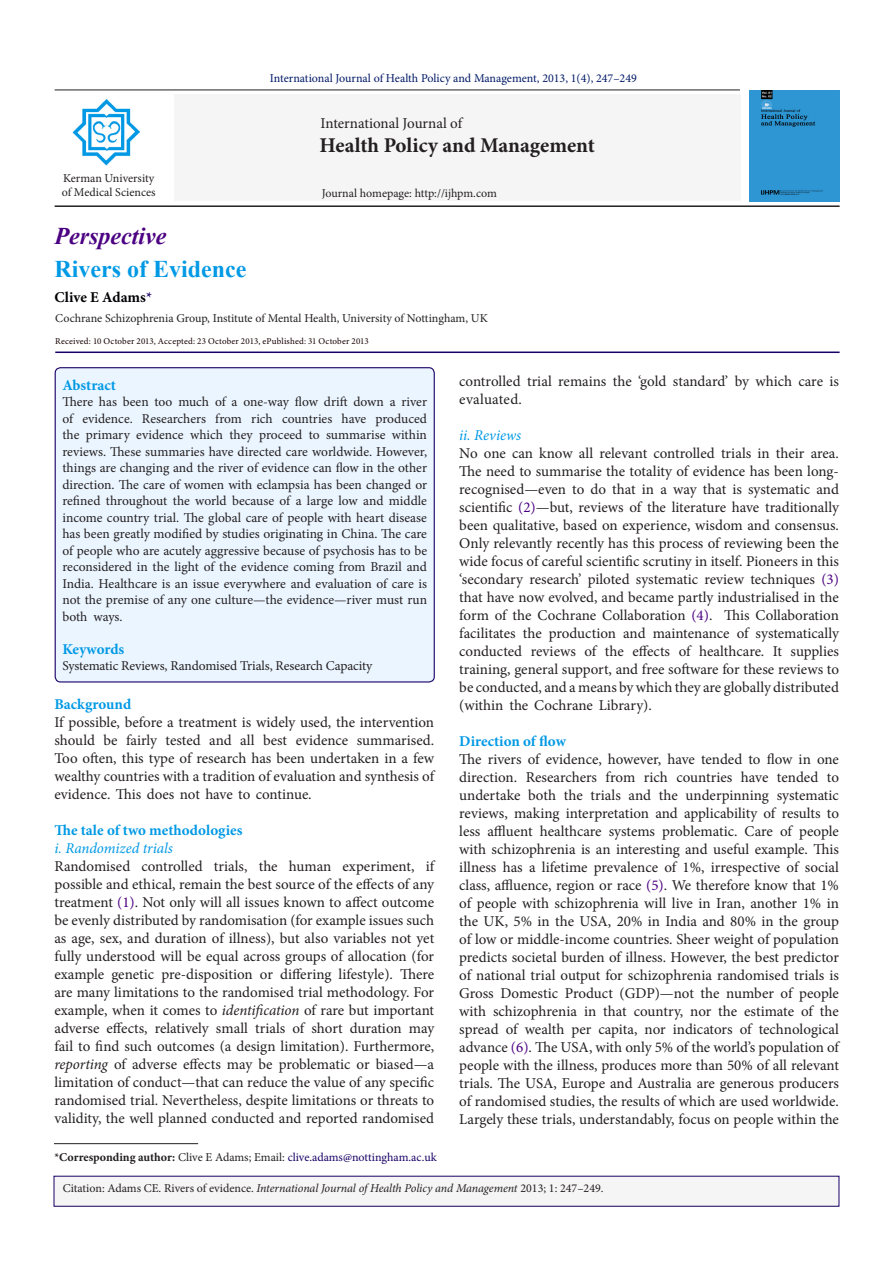
<style>
.page{position:relative;width:893px;height:1263px;background:#fff}
.page>*{position:absolute;margin:0;border:0;box-sizing:border-box;transform-origin:0 0}
.t1{font:700 24px "Times New Roman";color:#0099e5}
.t2{font:italic 700 24px "Times New Roman";color:#4b0082}
.t3{font:700 21px "Minion Pro";color:#231f20}
.t4{font:15px/18px "Minion Pro";color:#231f20;text-align:justify}
.t5{font:700 15px "Minion Pro";color:#0099e5}
.t6{font:italic 15px "Minion Pro";letter-spacing:-.005em;color:#0099e5}
.t7{font:700 15px "Minion Pro";color:#000004}
.t8{font:13.5px/16.5px "Minion Pro";letter-spacing:-.005em;color:#231f20;text-align:justify}
.t9{font:12px "Minion Pro";color:#231f20}
.t10{font:12px "Minion Pro";letter-spacing:-.005em;color:#190066}
.t11{font:12px "Minion Pro";letter-spacing:-.005em;color:#001966}
.t12{font:9px "Minion Pro";letter-spacing:.02em;color:#170000}
.s1{color:#190066}
.s2{color:#4b0082}
.s3{font-style:italic}
.s4{font-weight:700;color:#231f20}
.s5{color:#231f20}
</style>
<div class="page">
<hr style="left:54px;top:1143px;width:144px;height:1px;background:#231f20">
<div style="left:54px;top:1176px;width:785px;height:30px;background:#f5f5f5"></div>
<hr style="left:55px;top:351px;width:785px;height:2px;background:#190066">
<div style="left:55px;top:368px;width:379px;height:314px;background:#ebf5ff;border-radius:5px"></div>
<div style="left:55px;top:367px;width:380px;height:315px;border:1px solid #190066;border-radius:5px"></div>
<hr style="left:55px;top:90px;width:685px;height:1px;background:#231f20">
<hr style="left:55px;top:205px;width:785px;height:2px;background:#231f20">
<div style="left:174px;top:94px;width:566px;height:107px;background:#f5f5f5"></div>
<img style="left:750px;top:90px;width:90px;height:111px">
<img style="left:72px;top:99px;width:68px;height:67px">
<p class="t9" style="left:63px;top:170px;width:93px">Kerman University</p>
<p class="t9" style="left:62px;top:184px;width:95px">of Medical Sciences</p>
<p class="t2" style="left:55px;top:219px;width:113px">Perspective</p>
<p class="t1" style="left:54px;top:252px;width:193px">Rivers of Evidence</p>
<p class="t11" style="left:270px;top:70px;width:368px">International Journal of Health Policy and Management, 2013, 1(4), 247–249</p>
<p class="t4" style="left:321px;top:114px;width:143px">International Journal of</p>
<p class="t3" style="left:320px;top:131px;width:277px">Health Policy and Management</p>
<p class="t9" style="left:322px;top:185px;width:177px">Journal homepage: http://ijhpm.com</p>
<p class="t7" style="left:55px;top:286px;width:99px">Clive E Adams<span class="s1">*</span></p>
<p class="t9" style="left:55px;top:310px;width:434px">Cochrane Schizophrenia Group, Institute of Mental Health, University of Nottingham, UK</p>
<p class="t12" style="left:55px;top:335px;width:315px">Received: 10 October 2013, Accepted: 23 October 2013, ePublished: 31 October 2013</p>
<p class="t5" style="left:62px;top:374px;width:55px">Abstract</p>
<p class="t8" style="left:62px;top:394px;width:366px">There has been too much of a one-way flow drift down a river of evidence. Researchers from rich countries have produced the primary evidence which they proceed to summarise within reviews. These summaries have directed care worldwide. However, things are changing and the river of evidence can flow in the other direction. The care of women with eclampsia has been changed or refined throughout the world because of a large low and middle income country trial. The global care of people with heart disease has been greatly modified by studies originating in China. The care of people who are acutely aggressive because of psychosis has to be reconsidered in the light of the evidence coming from Brazil and India. Healthcare is an issue everywhere and evaluation of care is not the premise of any one culture—the evidence—river must run both ways.</p>
<p class="t5" style="left:62px;top:638px;width:63px">Keywords</p>
<p class="t8" style="left:62px;top:658px;width:311px">Systematic Reviews, Randomised Trials, Research Capacity</p>
<p class="t4" style="left:459px;top:372px;width:381px">controlled trial remains the ‘gold standard’ by which care is evaluated.</p>
<p class="t6" style="left:459px;top:424px;width:64px">ii. Reviews</p>
<p class="t4" style="left:459px;top:444px;width:381px">No one can know all relevant controlled trials in their area.<br>The need to summarise the totality of evidence has been long&shy;recognised—even to do that in a way that is systematic and scientific <span class="s2">(2)</span>—but, reviews of the literature have traditionally been qualitative, based on experience, wisdom and consensus.<br>Only relevantly recently has this process of reviewing been the wide focus of careful scientific scrutiny in itself. Pioneers in this ‘secondary research’ piloted systematic review techniques <span class="s2">(3) </span>that have now evolved, and became partly industrialised in the form of the Cochrane Collaboration <span class="s2">(4)</span>. This Collaboration facilitates the production and maintenance of systematically conducted reviews of the effects of healthcare. It supplies training, general support, and free software for these reviews to be conducted, and a means by which they are globally distributed (within the Cochrane Library).</p>
<p class="t5" style="left:459px;top:730px;width:108px">Direction of flow</p>
<p class="t4" style="left:459px;top:750px;width:381px">The rivers of evidence, however, have tended to flow in one direction. Researchers from rich countries have tended to undertake both the trials and the underpinning systematic reviews, making interpretation and applicability of results to less affluent healthcare systems problematic. Care of people with schizophrenia is an interesting and useful example. This illness has a lifetime prevalence of 1%, irrespective of social class, affluence, region or race <span class="s2">(5)</span>. We therefore know that 1% of people with schizophrenia will live in Iran, another 1% in the UK, 5% in the USA, 20% in India and 80% in the group of low or middle-income countries. Sheer weight of population predicts societal burden of illness. However, the best predictor of national trial output for schizophrenia randomised trials is Gross Domestic Product (GDP)—not the number of people with schizophrenia in that country, nor the estimate of the spread of wealth per capita, nor indicators of technological advance <span class="s2">(6)</span>. The USA, with only 5% of the world’s population of people with the illness, produces more than 50% of all relevant trials. The USA, Europe and Australia are generous producers of randomised studies, the results of which are used worldwide.<br>Largely these trials, understandably, focus on people within the</p>
<p class="t5" style="left:54px;top:694px;width:78px">Background</p>
<p class="t4" style="left:54px;top:713px;width:381px">If possible, before a treatment is widely used, the intervention should be fairly tested and all best evidence summarised.<br>Too often, this type of research has been undertaken in a few wealthy countries with a tradition of evaluation and synthesis of evidence. This does not have to continue.</p>
<p class="t5" style="left:54px;top:820px;width:190px">The tale of two methodologies</p>
<p class="t6" style="left:54px;top:838px;width:120px">i. Randomized trials</p>
<p class="t4" style="left:54px;top:857px;width:381px">Randomised controlled trials, the human experiment, if possible and ethical, remain the best source of the effects of any treatment <span class="s2">(1)</span>. Not only will all issues known to affect outcome be evenly distributed by randomisation (for example issues such as age, sex, and duration of illness), but also variables not yet fully understood will be equal across groups of allocation (for example genetic pre-disposition or differing lifestyle). There are many limitations to the randomised trial methodology. For example, when it comes to <span class="s3">identification</span> of rare but important adverse effects, relatively small trials of short duration may fail to find such outcomes (a design limitation). Furthermore, <span class="s3">reporting</span> of adverse effects may be problematic or biased—a limitation of conduct—that can reduce the value of any specific randomised trial. Nevertheless, despite limitations or threats to validity, the well planned conducted and reported randomised</p>
<p class="t10" style="left:54px;top:1149px;width:384px"><span class="s4">*Corresponding author:</span> <span class="s5">Clive E Adams; Email:</span> clive.adams@nottingham.ac.uk</p>
<p class="t9" style="left:63px;top:1180px;width:542px">Citation: Adams CE. Rivers of evidence. <span class="s3">International Journal of Health Policy and Management</span> 2013; 1: 247–249.</p>
</div>
